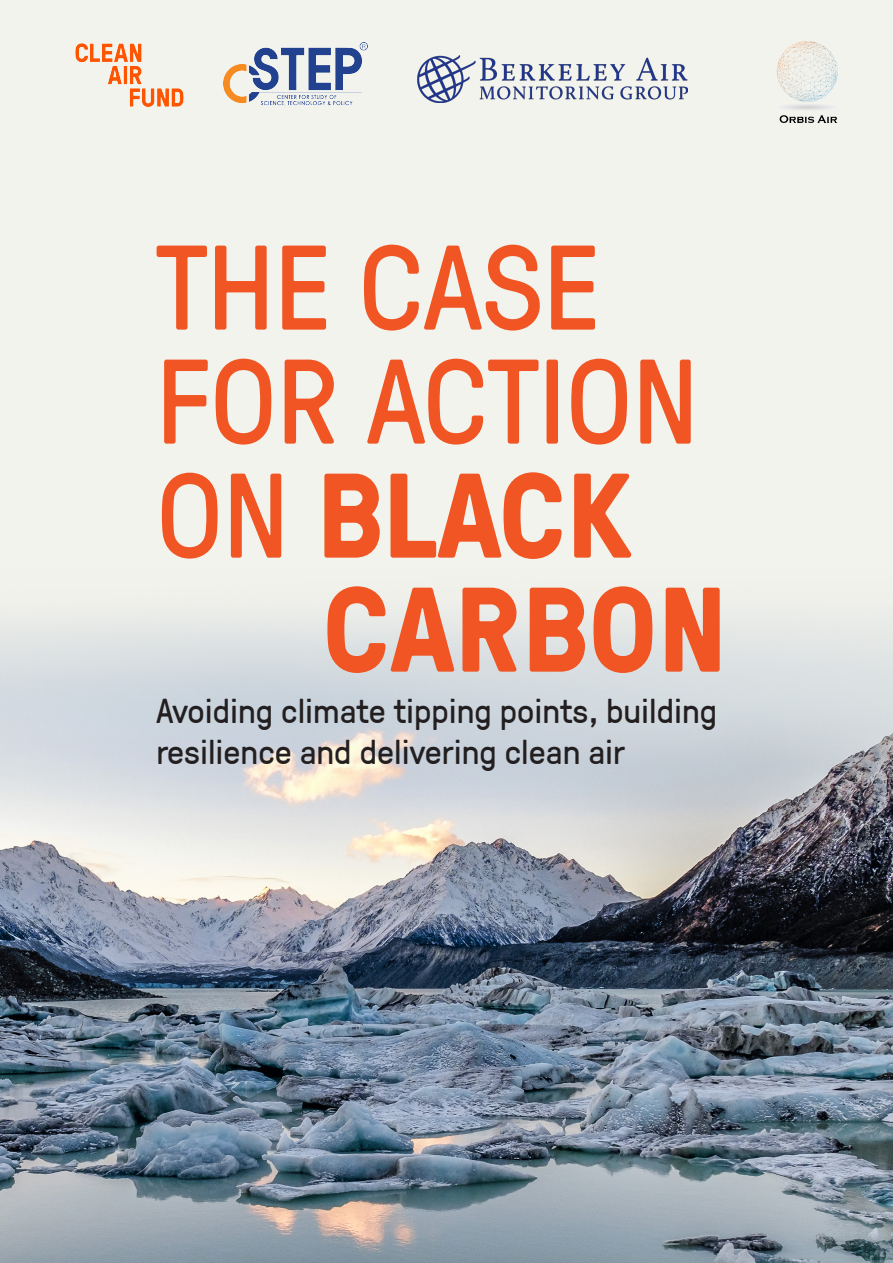
<style>
.page{position:relative;width:893px;height:1263px;background:#fff}
.page>*{position:absolute;margin:0;border:0;box-sizing:border-box;transform-origin:0 0}
.TOC2{font:120px "GT Pressura";color:#f15523}
.TOC2-2{font:700 120px "GT Pressura";color:#f15523}
.TOC2-3{font:34.5px/41.4px "GT Pressura";color:#231f20}
.s1{font-weight:400}
</style>
<div class="page">
<img style="left:0;top:0;width:893px;height:1263px">
<img style="left:58px;top:20px;width:135px;height:104px">
<img style="left:418px;top:55px;width:269px;height:47px">
<img style="left:772px;top:40px;width:70px;height:85px">
<img style="left:223px;top:43px;width:144px;height:63px">
<p class="TOC2" style="left:156px;top:216px;width:445px">THE CASE</p>
<p class="TOC2" style="left:156px;top:330px;width:544px">FOR ACTION</p>
<p class="TOC2-2" style="left:156px;top:428px;width:478px"><span class="s1">ON</span> BLACK</p>
<p class="TOC2-2" style="left:322px;top:542px;width:407px">CARBON</p>
<p class="TOC2-3" style="left:156px;top:690px;width:562px">Avoiding climate tipping points, building resilience and delivering clean air</p>
</div>
